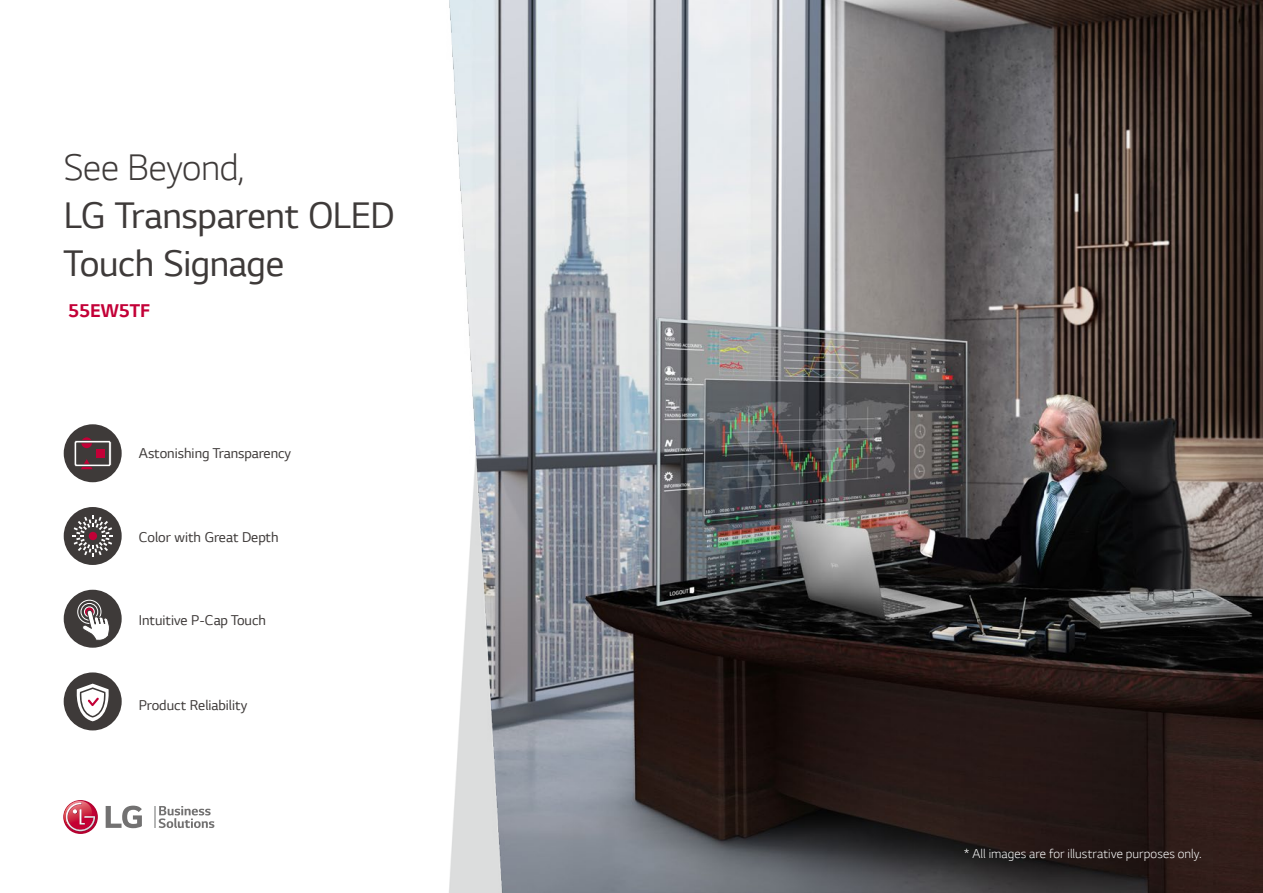
<style>
.page{position:relative;width:1263px;height:893px;background:#fff}
.page>*{position:absolute;margin:0;border:0;box-sizing:border-box;transform-origin:0 0}
.t1{font:39px/48px "LG Smart";letter-spacing:-.01em;color:#3e3a39}
.t2{font:300 39px "LG Smart";letter-spacing:-.01em;color:#3e3a39}
.t3{font:700 19.5px "LG Smart";color:#c30037}
.t4{font:15px "LG Smart";color:#3e3a39}
.t5{font:300 13.5px "LG Smart";letter-spacing:.01em;color:#fff}
</style>
<div class="page">
<img style="left:516px;top:0;width:747px;height:893px">
<img style="left:63px;top:0;width:453px;height:893px">
<svg style="left:154px;top:806px;width:60px;height:22px"></svg>
<svg style="left:106px;top:806px;width:36px;height:22px"></svg>
<svg style="left:63px;top:800px;width:35px;height:34px"></svg>
<svg style="left:63px;top:801px;width:33px;height:31px"></svg>
<div style="left:64px;top:672px;width:58px;height:58px;background:#3e3a39;border-radius:50%"></div>
<svg style="left:76px;top:684px;width:33px;height:37px"></svg>
<div style="left:64px;top:507px;width:58px;height:58px;background:#3e3a39;border-radius:50%"></div>
<div style="left:64px;top:590px;width:58px;height:58px;background:#3e3a39;border-radius:50%"></div>
<svg style="left:72px;top:516px;width:41px;height:40px"></svg>
<div style="left:89px;top:532px;width:8px;height:8px;background:#c30037;border-radius:50%"></div>
<svg style="left:77px;top:599px;width:33px;height:42px"></svg>
<div style="left:64px;top:424px;width:58px;height:58px;background:#3e3a39;border-radius:50%"></div>
<svg style="left:81px;top:437px;width:11px;height:11px"></svg>
<svg style="left:74px;top:440px;width:38px;height:29px"></svg>
<h1 class="t2" style="left:64px;top:141px;width:182px">See Beyond,</h1>
<h1 class="t1" style="left:64px;top:190px;width:332px">LG Transparent OLED<br>Touch Signage</h1>
<h2 class="t3" style="left:68px;top:297px;width:84px">55EW5TF</h2>
<p class="t4" style="left:139px;top:443px;width:154px">Astonishing Transparency</p>
<p class="t4" style="left:139px;top:527px;width:141px">Color with Great Depth</p>
<p class="t4" style="left:139px;top:611px;width:129px">Intuitive P-Cap Touch</p>
<p class="t4" style="left:139px;top:695px;width:110px">Product Reliability</p>
<p class="t5" style="left:964px;top:845px;width:239px">* All images are for illustrative purposes only.</p>
</div>
